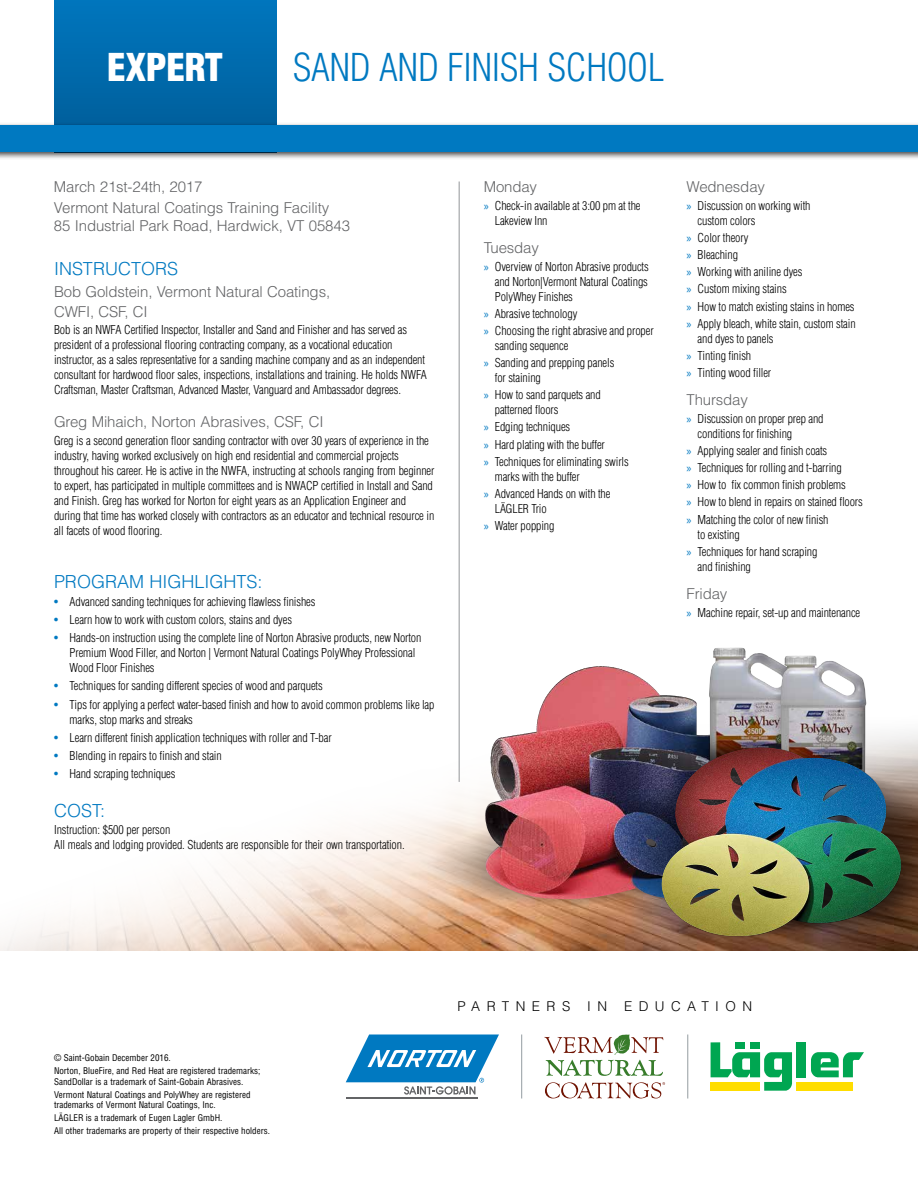
<style>
.page{position:relative;width:918px;height:1188px;background:#fff}
.page>*{position:absolute;margin:0;border:0;box-sizing:border-box;transform-origin:0 0}
.t1{font:300 condensed 37.5px "Helvetica LT Std";letter-spacing:-.01em;color:#0079c1}
.t2{font:900 condensed 37.5px "Helvetica LT Std";letter-spacing:-.01em;color:#fff}
.t3{font:300 18px "Helvetica LT Std";color:#0079c1}
.t4{font:300 15px/20.4px "Helvetica LT Std";letter-spacing:-.01em;color:#636466}
.t5{font:300 13.5px "Helvetica LT Std";letter-spacing:.475em;color:#000}
.t6{font:300 condensed 12px/17.1px "Helvetica LT Std";letter-spacing:-.01em;color:#000}
.t7{font:condensed 9px/12.9px "Helvetica LT Std";color:#000}
.s1{font-weight:400;color:#0079c1}
.s2{font-family:"Myriad Pro";font-weight:400;font-stretch:normal;color:#0079c1}
</style>
<div class="page">
<img style="left:0;top:702px;width:918px;height:249px">
<svg style="left:54px;top:1px;width:222px;height:121px;background:#006bad"></svg>
<div style="left:0;top:122px;width:918px;height:39px;background:#000;opacity:.7"></div>
<div style="left:0;top:125px;width:918px;height:27px;background:#0079c1"></div>
<hr style="left:459px;top:182px;width:1px;height:600px;background:#939598">
<div style="left:623px;top:831px;width:295px;height:116px;background:#000;opacity:.14"></div>
<img style="left:387px;top:738px;width:348px;height:168px;border-radius:50%">
<img style="left:570px;top:666px;width:31px;height:8px">
<svg style="left:643px;top:737px;width:66px;height:26px"></svg>
<div style="left:709px;top:647px;width:88px;height:132px;background:#000;opacity:.72"></div>
<div style="left:780px;top:654px;width:88px;height:132px;background:#000;opacity:.39"></div>
<img style="left:605px;top:763px;width:313px;height:168px">
<div style="left:661px;top:747px;width:243px;height:192px;background:#000;opacity:.14"></div>
<hr style="left:521px;top:1035px;width:1px;height:64px;background:#949ca1">
<hr style="left:688px;top:1035px;width:1px;height:64px;background:#949ca1">
<svg style="left:544px;top:1035px;width:119px;height:41px"></svg>
<svg style="left:545px;top:1082px;width:120px;height:17px"></svg>
<svg style="left:711px;top:1042px;width:81px;height:49px"></svg>
<div style="left:797px;top:1042px;width:9px;height:35px;background:#00a651"></div>
<svg style="left:811px;top:1052px;width:53px;height:26px"></svg>
<div style="left:710px;top:1082px;width:50px;height:9px;background:#fd0"></div>
<div style="left:796px;top:1082px;width:57px;height:9px;background:#fd0"></div>
<hr style="left:346px;top:1097px;width:132px;height:2px;background:#636466">
<svg style="left:346px;top:1035px;width:153px;height:60px"></svg>
<hr style="left:0;top:0;width:918px;height:1px;background:#8dc63f">
<h1 class="t2" style="left:107px;top:43px;width:118px">EXPERT</h1>
<h1 class="t1" style="left:293px;top:44px;width:373px">SAND AND FINISH SCHOOL</h1>
<p class="t4" style="left:54px;top:177px;width:277px">March 21st-24th, 2017<br>Vermont Natural Coatings Training Facility</p>
<p class="t4" style="left:54px;top:215px;width:298px">85 Industrial Park Road, Hardwick, VT 05843</p>
<h2 class="t3" style="left:54px;top:258px;width:126px">INSTRUCTORS</h2>
<p class="t4" style="left:54px;top:282px;width:278px;line-height:19.5px">Bob Goldstein, Vermont Natural Coatings,<br>CWFI, CSF, CI</p>
<p class="t6" style="left:54px;top:322px;width:374px;line-height:15px">Bob is an NWFA Certified Inspector, Installer and Sand and Finisher and has served as president of a professional flooring contracting company, as a vocational education instructor, as a sales representative for a sanding machine company and as an independent consultant for hardwood floor sales, inspections, installations and training. He holds NWFA Craftsman, Master Craftsman, Advanced Master, Vanguard and Ambassador degrees.</p>
<p class="t4" style="left:54px;top:412px;width:271px">Greg Mihaich, Norton Abrasives, CSF, CI</p>
<p class="t6" style="left:54px;top:433px;width:382px;line-height:15px">Greg is a second generation floor sanding contractor with over 30 years of experience in the industry, having worked exclusively on high end residential and commercial projects throughout his career. He is active in the NWFA, instructing at schools ranging from beginner to expert, has participated in multiple committees and is NWACP certified in Install and Sand and Finish. Greg has worked for Norton for eight years as an Application Engineer and during that time has worked closely with contractors as an educator and technical resource in all facets of wood flooring.</p>
<h2 class="t3" style="left:54px;top:571px;width:210px">PROGRAM HIGHLIGHTS:</h2>
<p class="t6" style="left:54px;top:593px;width:263px"><span class="s1">•</span> Advanced sanding techniques for achieving flawless finishes</p>
<p class="t6" style="left:54px;top:611px;width:240px"><span class="s1">•</span> Learn how to work with custom colors, stains and dyes</p>
<p class="t6" style="left:70px;top:630px;width:353px;line-height:15px;text-indent:-16px"><span class="s1">•</span> Hands-on instruction using the complete line of Norton Abrasive products, new Norton<br>Premium Wood Filler, and Norton | Vermont Natural Coatings PolyWhey Professional<br>Wood Floor Finishes</p>
<p class="t6" style="left:54px;top:677px;width:270px"><span class="s1">•</span> Techniques for sanding different species of wood and parquets</p>
<p class="t6" style="left:70px;top:697px;width:366px;line-height:15px;text-indent:-16px"><span class="s1">•</span> Tips for applying a perfect water-based finish and how to avoid common problems like lap marks, stop marks and streaks</p>
<p class="t6" style="left:54px;top:729px;width:279px"><span class="s1">•</span> Learn different finish application techniques with roller and T-bar</p>
<p class="t6" style="left:54px;top:747px;width:169px"><span class="s1">•</span> Blending in repairs to finish and stain</p>
<p class="t6" style="left:54px;top:765px;width:123px"><span class="s1">•</span> Hand scraping techniques</p>
<h2 class="t3" style="left:54px;top:799px;width:53px">COST:</h2>
<p class="t6" style="left:54px;top:822px;width:352px;line-height:15px">Instruction: $500 per person<br>All meals and lodging provided. Students are responsible for their own transportation.</p>
<p class="t4" style="left:484px;top:177px;width:55px">Monday</p>
<p class="t6" style="left:495px;top:198px;width:147px;line-height:15px;text-indent:-11px"><span class="s2">»</span> Check-in available at 3:00 pm at the<br>Lakeview Inn</p>
<p class="t4" style="left:484px;top:237px;width:57px">Tuesday</p>
<p class="t6" style="left:495px;top:259px;width:155px;line-height:15px;text-align:justify;text-indent:-11px"><span class="s2">»</span> Overview of Norton Abrasive products and Norton|Vermont Natural Coatings PolyWhey Finishes</p>
<p class="t6" style="left:484px;top:305px;width:171px"><span class="s2">»</span> Abrasive technology<br><span class="s2">»</span> Choosing the right abrasive and proper</p>
<p class="t6" style="left:484px;top:337px;width:132px;text-indent:11px">sanding sequence<br><span class="s2">»</span> Sanding and prepping panels</p>
<p class="t6" style="left:484px;top:369px;width:119px;text-indent:11px">for staining<br><span class="s2">»</span> How to sand parquets and</p>
<p class="t6" style="left:484px;top:401px;width:147px;text-indent:11px">patterned floors<br><span class="s2">»</span> Edging techniques<br><span class="s2">»</span> Hard plating with the buffer<br><span class="s2">»</span> Techniques for eliminating swirls</p>
<p class="t6" style="left:484px;top:468px;width:128px;text-indent:11px">marks with the buffer<br><span class="s2">»</span> Advanced Hands on with the</p>
<p class="t6" style="left:484px;top:500px;width:72px;text-align:center">LÄGLER Trio<br><span class="s2">»</span> Water popping</p>
<p class="t4" style="left:686px;top:177px;width:80px">Wednesday</p>
<p class="t6" style="left:698px;top:198px;width:114px;line-height:15px;text-indent:-11px"><span class="s2">»</span> Discussion on working with custom colors</p>
<p class="t6" style="left:686px;top:229px;width:171px"><span class="s2">»</span> Color theory<br><span class="s2">»</span> Bleaching<br><span class="s2">»</span> Working with aniline dyes<br><span class="s2">»</span> Custom mixing stains<br><span class="s2">»</span> How to match existing stains in homes <span class="s2">»</span> Apply bleach, white stain, custom stain</p>
<p class="t6" style="left:686px;top:330px;width:89px;text-indent:11px">and dyes to panels <span class="s2">»</span> Tinting finish<br><span class="s2">»</span> Tinting wood filler</p>
<p class="t4" style="left:686px;top:390px;width:63px">Thursday</p>
<p class="t6" style="left:698px;top:411px;width:127px;line-height:15px;text-indent:-11px"><span class="s2">»</span> Discussion on proper prep and conditions for finishing</p>
<p class="t6" style="left:686px;top:442px;width:178px"><span class="s2">»</span> Applying sealer and finish coats<br><span class="s2">»</span> Techniques for rolling and t-barring<br><span class="s2">»</span> How to fix common finish problems<br><span class="s2">»</span> How to blend in repairs on stained floors <span class="s2">»</span> Matching the color of new finish</p>
<p class="t6" style="left:686px;top:526px;width:132px;text-indent:11px">to existing<br><span class="s2">»</span> Techniques for hand scraping</p>
<p class="t6" style="left:698px;top:558px;width:55px">and finishing</p>
<p class="t4" style="left:686px;top:584px;width:42px">Friday</p>
<p class="t6" style="left:686px;top:604px;width:175px"><span class="s2">»</span> Machine repair, set-up and maintenance</p>
<p class="t7" style="left:54px;top:1051px;width:208px">© Saint-Gobain December 2016.<br>Norton, BlueFire, and Red Heat are registered trademarks;</p>
<p class="t7" style="left:54px;top:1075px;width:198px">SandDollar is a trademark of Saint-Gobain Abrasives.<br>Vermont Natural Coatings and PolyWhey are registered</p>
<p class="t7" style="left:54px;top:1098px;width:217px">trademarks of Vermont Natural Coatings, Inc.<br>LÄGLER is a trademark of Eugen Lagler GmbH.<br>All other trademarks are property of their respective holders.</p>
<p class="t5" style="left:458px;top:997px;width:114px">PARTNERS</p>
<p class="t5" style="left:587px;top:997px;width:21px">I N</p>
<p class="t5" style="left:624px;top:997px;width:130px">EDUCATION</p>
</div>
